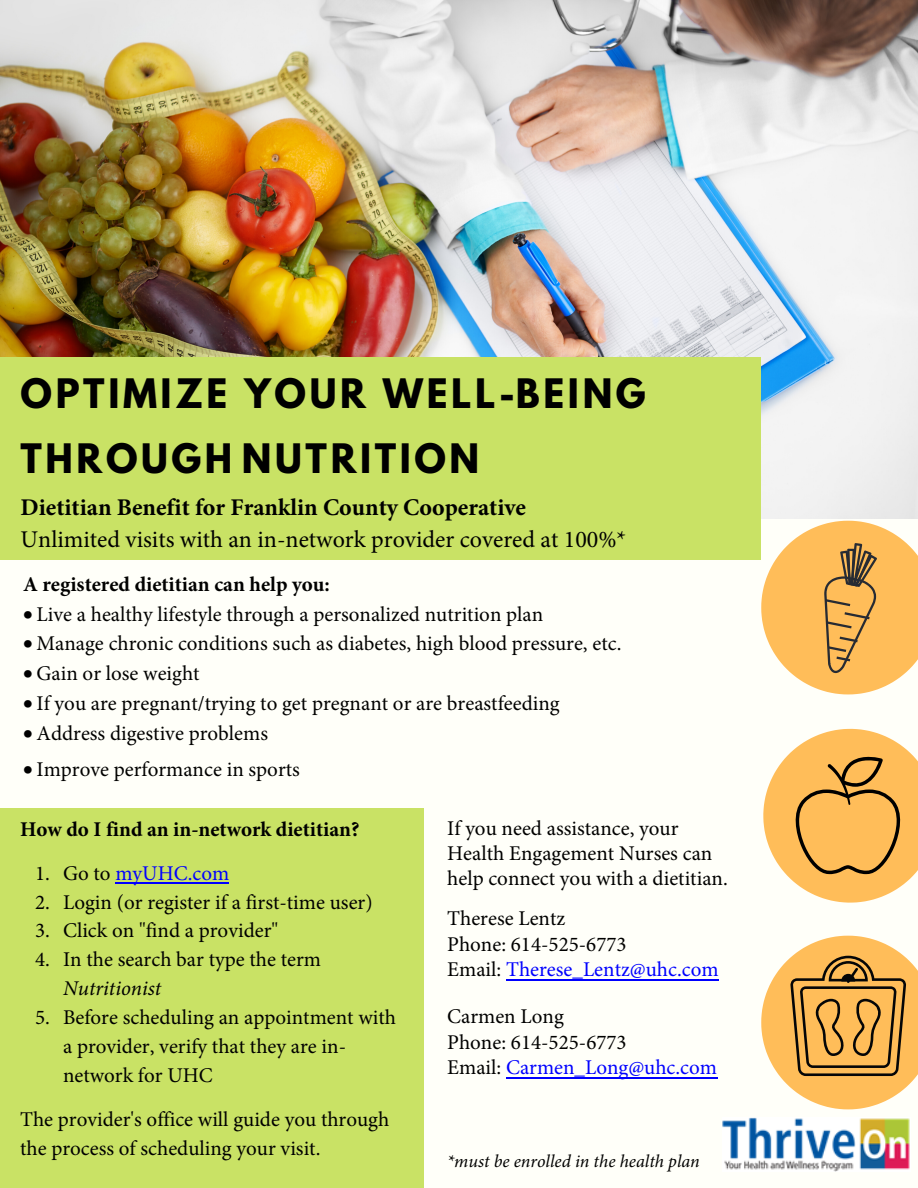
<style>
.page{position:relative;width:918px;height:1188px;background:#fffff9}
.page>*{position:absolute;margin:0;border:0;box-sizing:border-box;transform-origin:0 0}
.t1{font:700 36px/65.7px "League Spartan";letter-spacing:.1em;color:#000}
.t2{font:24px "Minion Pro";color:#000}
.t3{font:700 24px "Minion Pro";color:#000}
.t4{font:21px/25.2px "Minion Pro";color:#000}
.t5{font:700 21px "Minion Pro";color:#000}
.t6{font:21px "Minion Pro";color:#00f}
.t7{font:italic 21px "Minion Pro";color:#000}
.t8{font:italic 18px "Minion Pro";color:#000}
.s1{color:#000}
.s2{color:#00f}
</style>
<div class="page">
<img style="left:0;top:0;width:918px;height:519px">
<div style="left:0;top:358px;width:761px;height:202px;background:#c9e265"></div>
<svg style="left:761px;top:521px;width:157px;height:173px"></svg>
<svg style="left:763px;top:728px;width:155px;height:175px"></svg>
<svg style="left:761px;top:936px;width:157px;height:173px"></svg>
<div style="left:0;top:808px;width:424px;height:380px;background:#c9e265"></div>
<hr style="left:115px;top:882px;width:114px;height:1px;background:#00f">
<hr style="left:506px;top:1078px;width:211px;height:1px;background:#00f">
<hr style="left:506px;top:979px;width:213px;height:1px;background:#00f">
<img style="left:723px;top:1118px;width:187px;height:53px">
<h1 class="t1" style="left:21px;top:365px;width:627px">OPTIMIZE YOUR WELL-BEING<br>THROUGH NUTRITION</h1>
<p class="t3" style="left:21px;top:490px;width:507px">Dietitian Benefit for Franklin County Cooperative</p>
<p class="t2" style="left:21px;top:523px;width:607px">Unlimited visits with an in-network provider covered at 100%*</p>
<p class="t5" style="left:23px;top:570px;width:308px">A registered dietitian can help you:</p>
<p class="t4" style="left:23px;top:602px;width:522px">• Live a healthy lifestyle through a personalized nutrition plan</p>
<p class="t4" style="left:23px;top:631px;width:600px">• Manage chronic conditions such as diabetes, high blood pressure, etc.</p>
<p class="t4" style="left:23px;top:661px;width:178px">• Gain or lose weight</p>
<p class="t4" style="left:23px;top:691px;width:538px">• If you are pregnant/trying to get pregnant or are breastfeeding</p>
<p class="t4" style="left:23px;top:720px;width:246px">• Address digestive problems</p>
<p class="t4" style="left:23px;top:757px;width:278px">• Improve performance in sports</p>
<p class="t5" style="left:20px;top:814px;width:341px">How do I find an in-network dietitian?</p>
<p class="t6" style="left:35px;top:859px;width:196px"><span class="s1">1. Go to</span> myUHC.com</p>
<p class="t4" style="left:35px;top:889px;width:339px">2. Login (or register if a first-time user)</p>
<p class="t4" style="left:35px;top:918px;width:245px">3. Click on "find a provider"</p>
<p class="t4" style="left:35px;top:947px;width:288px">4. In the search bar type the term</p>
<p class="t7" style="left:63px;top:974px;width:100px">Nutritionist</p>
<p class="t4" style="left:63px;top:1003px;width:335px;line-height:28.8px;text-indent:-28px">5. Before scheduling an appointment with a provider, verify that they are in&shy;network for UHC</p>
<p class="t4" style="left:20px;top:1105px;width:371px;line-height:28.8px">The provider's office will guide you through the process of scheduling your visit.</p>
<p class="t4" style="left:447px;top:816px;width:282px">If you need assistance, your<br>Health Engagement Nurses can help connect you with a dietitian.</p>
<p class="t4" style="left:447px;top:906px;width:273px">Therese Lentz<br>Phone: 614-525-6773<br>Email: <span class="s2">Therese_Lentz@uhc.com</span></p>
<p class="t4" style="left:447px;top:1004px;width:271px">Carmen Long<br>Phone: 614-525-6773<br>Email: <span class="s2">Carmen_Long@uhc.com</span></p>
<p class="t8" style="left:447px;top:1149px;width:254px">*must be enrolled in the health plan</p>
</div>
